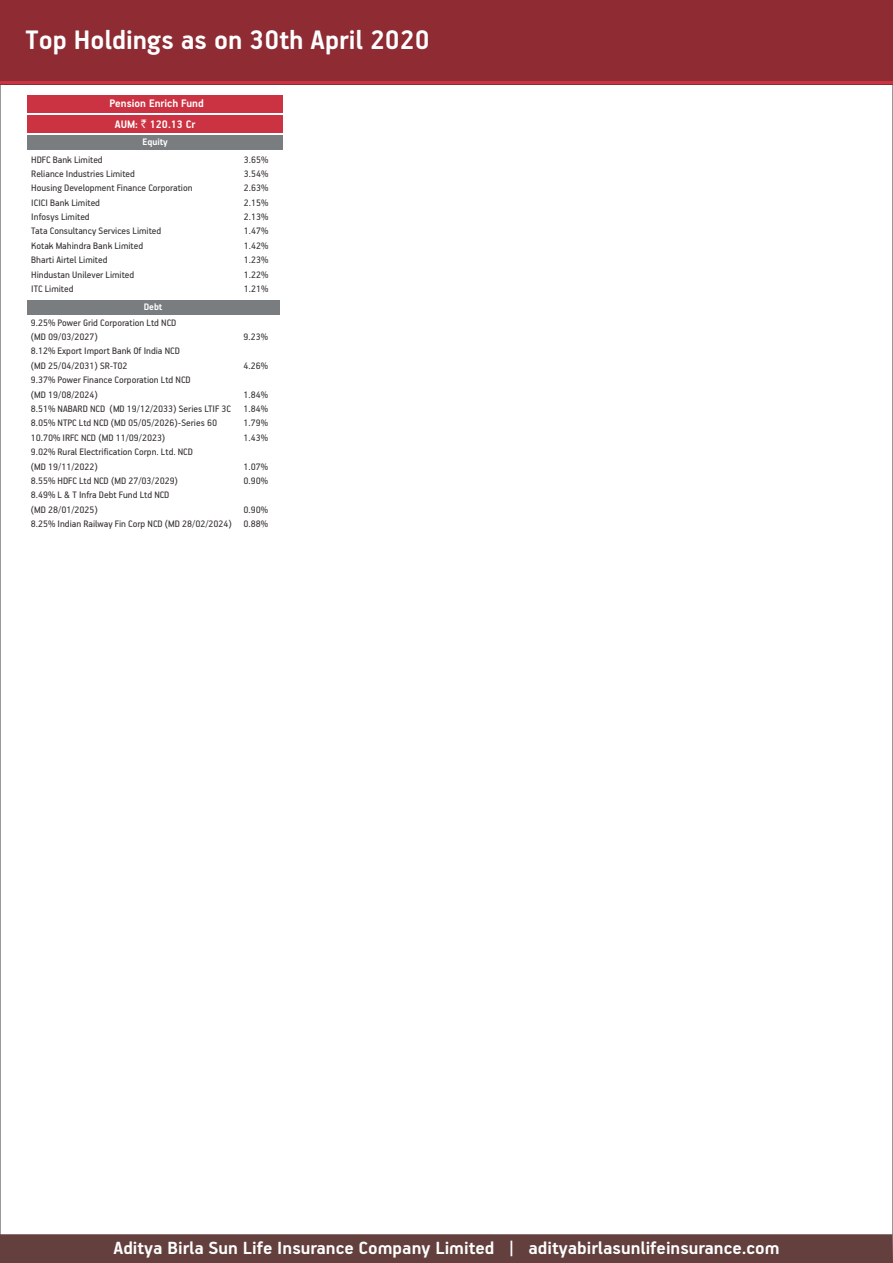
<style>
.page{position:relative;width:893px;height:1263px;background:#fff}
.page>*{position:absolute;margin:0;border:0;box-sizing:border-box;transform-origin:0 0}
.t1{font:700 30px "PF Handbook Pro";color:#fff}
.t2{font:700 19.8px "PF Handbook Pro";color:#fff;scale:1.04 1}
.t3{font:700 12.15px/21px "PF Handbook Pro";color:#fff;text-align:center}
.t4{font:10.5px/14.4px "PF Handbook Pro";color:#383336}
.t5{font:700 10.5px "PF Handbook Pro";color:#fff}
.s1{font-family:"Rupee";font-weight:400;font-size:12px}
</style>
<div class="page">
<div style="left:0;top:0;width:893px;height:84px;background:#8f2b33"></div>
<hr style="left:0;top:81px;width:893px;height:3px;background:#cc3342">
<div style="left:0;top:1234px;width:893px;height:29px;background:#63403d"></div>
<div style="left:27px;top:300px;width:252px;height:14px;background:#7a7d80"></div>
<div style="left:28px;top:95px;width:255px;height:17px;background:#cc3342"></div>
<div style="left:28px;top:116px;width:255px;height:17px;background:#cc3342"></div>
<div style="left:28px;top:135px;width:255px;height:15px;background:#7a7d80"></div>
<h1 class="t1" style="left:25px;top:26px;width:406px">Top Holdings as on 30th April 2020</h1>
<p class="t3" style="left:109px;top:94px;width:96px">Pension Enrich Fund<br>AUM: <span class="s1">`</span> 120.13 Cr</p>
<p class="t5" style="left:143px;top:137px;width:27px">Equity</p>
<p class="t4" style="left:31px;top:153px;width:73px">HDFC Bank Limited</p>
<p class="t4" style="left:244px;top:153px;width:26px">3.65%</p>
<p class="t4" style="left:31px;top:167px;width:105px">Reliance Industries Limited</p>
<p class="t4" style="left:244px;top:167px;width:26px">3.54%</p>
<p class="t4" style="left:31px;top:181px;width:163px">Housing Development Finance Corporation</p>
<p class="t4" style="left:244px;top:181px;width:26px">2.63%</p>
<p class="t4" style="left:31px;top:196px;width:70px">ICICI Bank Limited</p>
<p class="t4" style="left:244px;top:196px;width:26px">2.15%</p>
<p class="t4" style="left:31px;top:210px;width:60px">Infosys Limited</p>
<p class="t4" style="left:244px;top:210px;width:26px">2.13%</p>
<p class="t4" style="left:31px;top:225px;width:131px">Tata Consultancy Services Limited</p>
<p class="t4" style="left:244px;top:225px;width:26px">1.47%</p>
<p class="t4" style="left:31px;top:239px;width:113px">Kotak Mahindra Bank Limited</p>
<p class="t4" style="left:244px;top:239px;width:26px">1.42%</p>
<p class="t4" style="left:31px;top:253px;width:78px">Bharti Airtel Limited</p>
<p class="t4" style="left:244px;top:253px;width:26px">1.23%</p>
<p class="t4" style="left:31px;top:268px;width:104px">Hindustan Unilever Limited</p>
<p class="t4" style="left:244px;top:268px;width:26px">1.22%</p>
<p class="t4" style="left:31px;top:282px;width:44px">ITC Limited</p>
<p class="t4" style="left:244px;top:282px;width:26px">1.21%</p>
<p class="t5" style="left:144px;top:303px;width:20px">Debt</p>
<p class="t4" style="left:31px;top:316px;width:147px">9.25% Power Grid Corporation Ltd NCD (MD 09/03/2027)</p>
<p class="t4" style="left:31px;top:345px;width:151px">8.12% Export Import Bank Of India NCD (MD 25/04/2031) SR-T02</p>
<p class="t4" style="left:243px;top:330px;width:26px">9.23%</p>
<p class="t4" style="left:243px;top:359px;width:26px">4.26%</p>
<p class="t4" style="left:31px;top:373px;width:161px">9.37% Power Finance Corporation Ltd NCD (MD 19/08/2024)</p>
<p class="t4" style="left:31px;top:388px;width:239px;text-align:justify;text-indent:213px">1.84% 8.51% NABARD NCD (MD 19/12/2033) Series LTIF 3C 1.84% 8.05% NTPC Ltd NCD (MD 05/05/2026)-Series 60</p>
<p class="t4" style="left:243px;top:417px;width:26px">1.79%</p>
<p class="t4" style="left:31px;top:431px;width:136px">10.70% IRFC NCD (MD 11/09/2023)</p>
<p class="t4" style="left:243px;top:431px;width:26px">1.43%</p>
<p class="t4" style="left:31px;top:445px;width:164px">9.02% Rural Electrification Corpn. Ltd. NCD (MD 19/11/2022)</p>
<p class="t4" style="left:243px;top:460px;width:26px">1.07%</p>
<p class="t4" style="left:31px;top:474px;width:149px">8.55% HDFC Ltd NCD (MD 27/03/2029)</p>
<p class="t4" style="left:243px;top:474px;width:26px">0.90%</p>
<p class="t4" style="left:31px;top:488px;width:140px">8.49% L &amp; T Infra Debt Fund Ltd NCD (MD 28/01/2025)</p>
<p class="t4" style="left:31px;top:503px;width:239px;text-align:right">0.90%<br>8.25% Indian Railway Fin Corp NCD (MD 28/02/2024) 0.88%</p>
<h2 class="t2" style="left:113px;top:1239px;width:642px">Aditya Birla Sun Life Insurance Company Limited | adityabirlasunlifeinsurance.com</h2>
</div>
